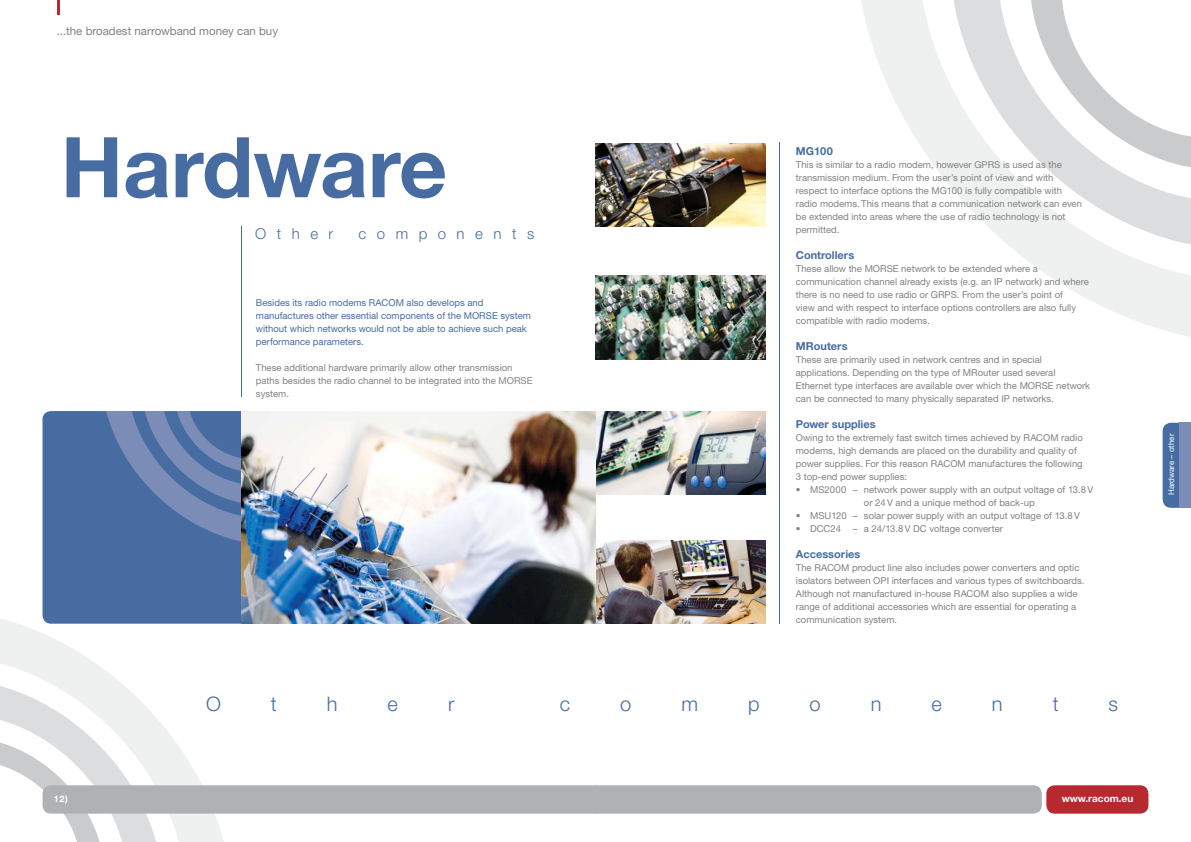
<style>
.page{position:relative;width:1191px;height:842px;background:#fff}
.page>*{position:absolute;margin:0;border:0;box-sizing:border-box;transform-origin:0 0}
.t1{font:700 83.9px "Helvetica KMCE";color:#466ca2}
.t2{font:300 20px "Helvetica KMCE";color:#466ca2}
.t3{font:300 15px "Helvetica KMCE";letter-spacing:.7em;color:#466ca2}
.t4{font:11.5px "Helvetica KMCE";color:#808285}
.t5{font:700 11px "Helvetica KMCE";color:#466ca2}
.t6{font:700 10px "Helvetica KMCE";color:#fff}
.t7{font:9.5px/13px "Helvetica KMCE";color:#808285}
.t8{font:9.5px/13px "Helvetica KMCE";color:#466ca2}
.t9{font:700 9px "Helvetica KMCE";color:#fff}
.t10{font:8px "Helvetica KMCE";color:#fff}
</style>
<div class="page">
<svg style="left:0;top:611px;width:117px;height:69px;fill:#eff0f0"></svg>
<svg style="left:861px;top:0;width:330px;height:337px"></svg>
<svg style="left:951px;top:0;width:240px;height:249px"></svg>
<hr style="left:57px;top:0;width:3px;height:14px;background:#b8292f">
<svg style="left:0;top:680px;width:1041px;height:162px"></svg>
<div style="left:1046px;top:785px;width:102px;height:29px;background:#b8292f;border-radius:9px"></div>
<div style="left:43px;top:411px;width:198px;height:213px;background:#466ca2"></div>
<svg style="left:103px;top:411px;width:138px;height:133px;background:#5b78aa"></svg>
<img style="left:595px;top:144px;width:170px;height:83px">
<img style="left:595px;top:276px;width:170px;height:83px">
<img style="left:595px;top:411px;width:170px;height:83px">
<img style="left:595px;top:540px;width:170px;height:84px">
<img style="left:241px;top:411px;width:354px;height:213px">
<svg style="left:1162px;top:423px;width:17px;height:85px"></svg>
<div style="left:1179px;top:423px;width:12px;height:85px;background:#7b8cb7"></div>
<hr style="left:779px;top:143px;width:1px;height:481px;background:#466ca2">
<hr style="left:241px;top:227px;width:1px;height:170px;background:#466ca2">
<p class="t4" style="left:57px;top:26px;width:223px">...the broadest narrowband money can buy</p>
<h1 class="t1" style="left:61px;top:137px;width:388px">Hardware</h1>
<h3 class="t3" style="left:255px;top:228px;width:80px">Other</h3>
<h3 class="t3" style="left:358px;top:228px;width:177px">components</h3>
<p class="t8" style="left:256px;top:297px;width:276px">Besides its radio modems RACOM also develops and manufactures other essential components of the MORSE system without which networks would not be able to achieve such peak performance parameters.</p>
<p class="t7" style="left:256px;top:362px;width:278px">These additional hardware primarily allow other transmission paths besides the radio channel to be integrated into the MORSE system.</p>
<p class="t5" style="left:796px;top:147px;width:38px">MG100</p>
<p class="t7" style="left:796px;top:159px;width:288px">This is similar to a radio modem, however GPRS is used as the transmission medium. From the user’s point of view and with respect to interface options the MG100 is fully compatible with radio modems. This means that a communication network can even be extended into areas where the use of radio technology is not permitted.</p>
<p class="t5" style="left:796px;top:251px;width:60px">Controllers</p>
<p class="t7" style="left:796px;top:263px;width:294px">These allow the MORSE network to be extended where a communication channel already exists (e.g. an IP network) and where there is no need to use radio or GRPS. From the user’s point of<br>view and with respect to interface options controllers are also fully compatible with radio modems.</p>
<p class="t5" style="left:796px;top:342px;width:53px">MRouters</p>
<p class="t7" style="left:796px;top:354px;width:296px">These are primarily used in network centres and in special applications. Depending on the type of MRouter used several Ethernet type interfaces are available over which the MORSE network can be connected to many physically separated IP networks.</p>
<p class="t5" style="left:796px;top:420px;width:81px">Power supplies</p>
<p class="t7" style="left:796px;top:432px;width:288px">Owing to the extremely fast switch times achieved by RACOM radio modems, high demands are placed on the durability and quality of power supplies. For this reason RACOM manufactures the following 3 top-end power supplies:</p>
<p class="t7" style="left:864px;top:484px;width:231px;text-indent:-68px">• MS2000 – network power supply with an output voltage of 13.8 V or 24 V and a unique method of back-up</p>
<p class="t7" style="left:796px;top:510px;width:285px">• MSU120 – solar power supply with an output voltage of 13.8 V</p>
<p class="t7" style="left:796px;top:523px;width:209px">• DCC24 – a 24/13.8 V DC voltage converter</p>
<p class="t5" style="left:796px;top:550px;width:66px">Accessories</p>
<p class="t7" style="left:796px;top:562px;width:290px">The RACOM product line also includes power converters and optic isolators between OPI interfaces and various types of switchboards.<br>Although not manufactured in-house RACOM also supplies a wide range of additional accessories which are essential for operating a communication system.</p>
<p class="t9" style="left:54px;top:796px;width:15px">12)</p>
<h2 class="t2" style="left:206px;top:696px;width:16px">O</h2>
<h2 class="t2" style="left:271px;top:696px;width:7px">t</h2>
<h2 class="t2" style="left:327px;top:696px;width:12px">h</h2>
<h2 class="t2" style="left:387px;top:696px;width:12px">e</h2>
<h2 class="t2" style="left:448px;top:696px;width:8px">r</h2>
<h2 class="t2" style="left:560px;top:696px;width:12px">c</h2>
<h2 class="t2" style="left:620px;top:696px;width:13px">o</h2>
<h2 class="t2" style="left:681px;top:696px;width:18px">m</h2>
<h2 class="t2" style="left:748px;top:696px;width:13px">p</h2>
<h2 class="t2" style="left:809px;top:696px;width:13px">o</h2>
<h2 class="t2" style="left:870px;top:696px;width:12px">n</h2>
<h2 class="t2" style="left:931px;top:696px;width:12px">e</h2>
<h2 class="t2" style="left:992px;top:696px;width:12px">n</h2>
<h2 class="t2" style="left:1052px;top:696px;width:7px">t</h2>
<h2 class="t2" style="left:1108px;top:696px;width:11px">s</h2>
<p class="t6" style="left:1061px;top:795px;width:73px">www.racom.eu</p>
<p class="t10" style="left:1168px;top:495px;width:63px;rotate:-90deg">Hardware – other</p>
</div>
